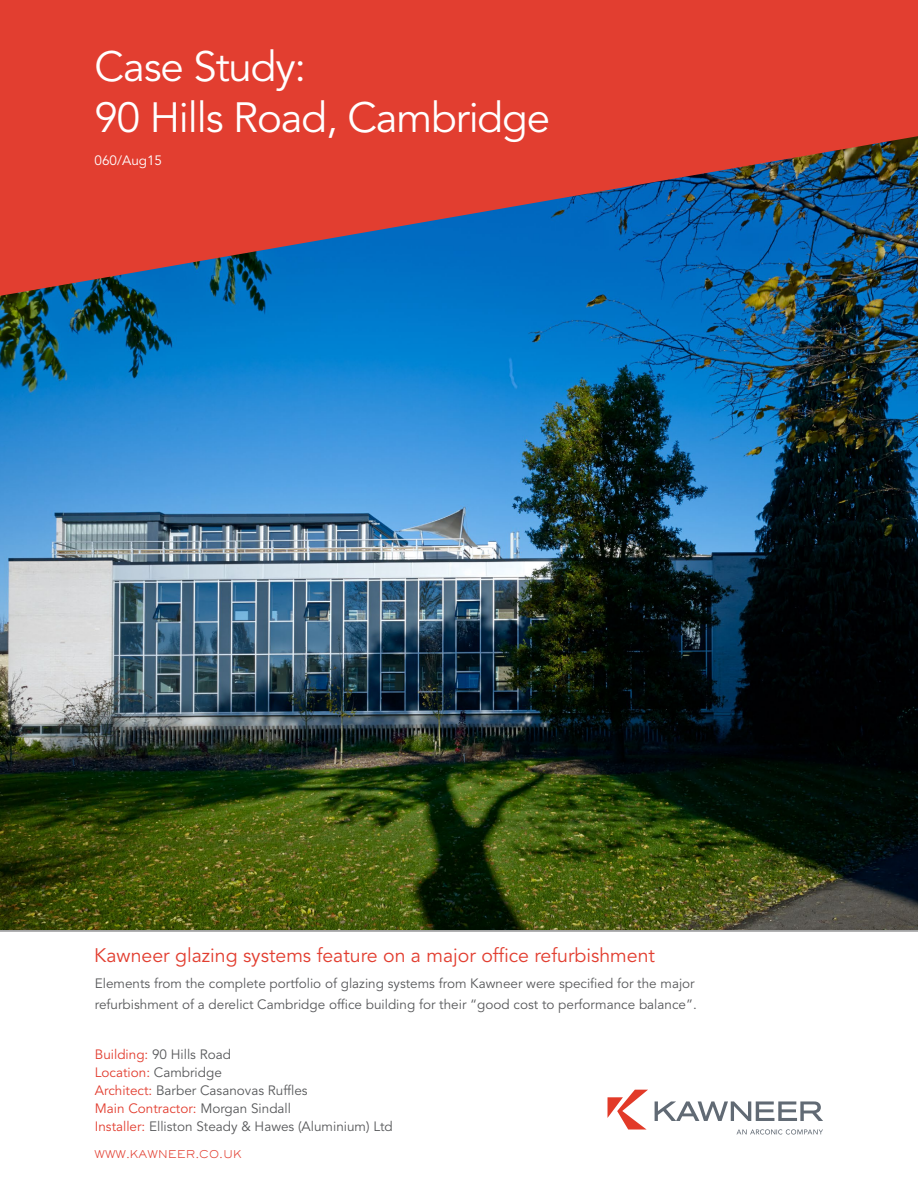
<style>
.page{position:relative;width:918px;height:1188px;background:#fff}
.page>*{position:absolute;margin:0;border:0;box-sizing:border-box;transform-origin:0 0}
.t1{font:42px/51px "Avenir LT Std";letter-spacing:-.025em;color:#fff}
.t2{font:19.5px "Avenir LT Std";color:#e23e30}
.t3{font:13.5px/18px "Avenir LT Std";color:#58595b}
.t4{font:13.5px "Avenir LT Std";color:#fff}
.t5{font:10.5px "Sackers Gothic Light AT";color:#e23e30}
.s1{color:#e23e30}
</style>
<div class="page">
<img style="left:0;top:296px;width:918px;height:635px">
<svg style="left:0;top:0;width:918px;height:296px;background:#a7474e"></svg>
<hr style="left:0;top:931px;width:918px;height:1px;background:#58595b">
<svg style="left:607px;top:1090px;width:41px;height:40px"></svg>
<svg style="left:655px;top:1101px;width:168px;height:20px"></svg>
<svg style="left:736px;top:1129px;width:87px;height:6px"></svg>
<h1 class="t1" style="left:95px;top:42px;width:457px">Case Study:<br>90 Hills Road, Cambridge</h1>
<p class="t4" style="left:95px;top:153px;width:69px">060/Aug15</p>
<h2 class="t2" style="left:94px;top:944px;width:562px">Kawneer glazing systems feature on a major office refurbishment</h2>
<p class="t3" style="left:95px;top:973px;width:603px;line-height:21px">Elements from the complete portfolio of glazing systems from Kawneer were specified for the major refurbishment of a derelict Cambridge office building for their “good cost to performance balance”.</p>
<p class="t3" style="left:95px;top:1045px;width:300px"><span class="s1">Building:</span> 90 Hills Road<br><span class="s1">Location:</span> Cambridge<br><span class="s1">Architect:</span> Barber Casanovas Ruffles<br><span class="s1">Main Contractor:</span> Morgan Sindall<br><span class="s1">Installer:</span> Elliston Steady &amp; Hawes (Aluminium) Ltd</p>
<p class="t5" style="left:94px;top:1147px;width:149px">WWW.KAWNEER.CO.UK</p>
</div>
